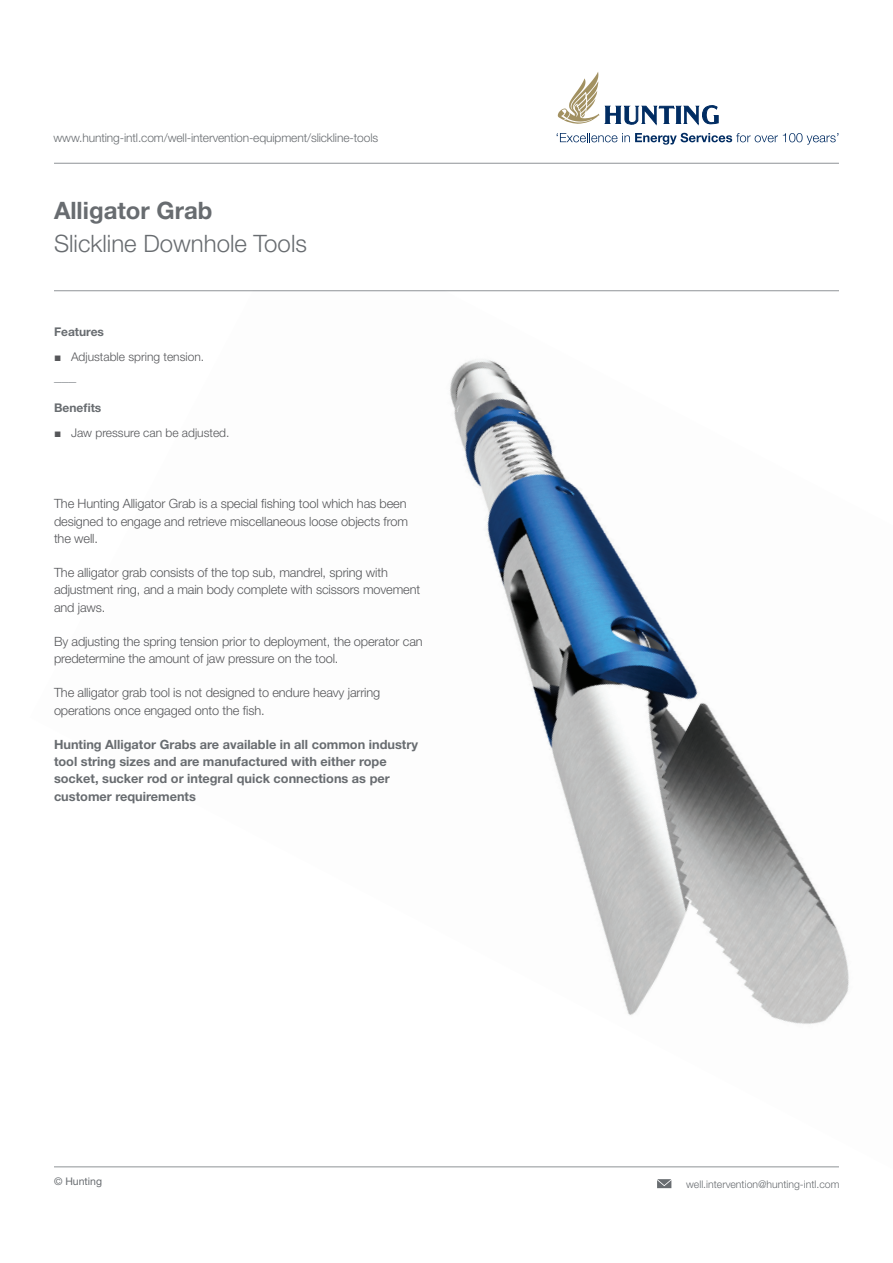
<style>
.page{position:relative;width:893px;height:1263px;background:#fff}
.page>*{position:absolute;margin:0;border:0;box-sizing:border-box;transform-origin:0 0}
.t1{font:300 24px "Helvetica Neue LT Std";color:#686c70}
.t2{font:700 24px "Helvetica Neue LT Std";color:#686c70}
.t3{font:300 15px "Helvetica Neue LT Std";color:#8f9397}
.t4{font:300 12.75px/17.2px "Helvetica Neue LT Std";letter-spacing:-.01em;color:#56575a}
.t5{font:700 12.75px/17.2px "Helvetica Neue LT Std";color:#686c70}
.t6{font:300 12px "Helvetica Neue LT Std";letter-spacing:-.01em;color:#686c70}
.t7{font:300 12px "Helvetica Neue LT Std";color:#56575a}
.t8{font:700 12px "Helvetica Neue LT Std";color:#686c70}
.t9{font:300 10.5px "Helvetica Neue LT Std";color:#686c70}
.t10{font:10.5px "Helvetica Neue LT Std";color:#686c70}
.s1{font-family:"Times New Roman";font-weight:400}
</style>
<div class="page">
<img style="left:54px;top:291px;width:795px;height:877px">
<hr style="left:54px;top:163px;width:785px;height:1px;background:#8f9397">
<svg style="left:558px;top:72px;width:41px;height:52px"></svg>
<svg style="left:605px;top:105px;width:113px;height:20px"></svg>
<svg style="left:557px;top:133px;width:281px;height:12px"></svg>
<hr style="left:54px;top:290px;width:785px;height:1px;background:#8f9397">
<hr style="left:54px;top:1166px;width:785px;height:1px;background:#8f9397">
<svg style="left:657px;top:1179px;width:14px;height:9px"></svg>
<p class="t6" style="left:54px;top:131px;width:326px">www.hunting-intl.com/well-intervention-equipment/slickline-tools</p>
<h1 class="t2" style="left:54px;top:196px;width:160px">Alligator Grab</h1>
<h1 class="t1" style="left:54px;top:229px;width:254px">Slickline Downhole Tools</h1>
<p class="t8" style="left:54px;top:324px;width:52px">Features</p>
<p class="t7" style="left:54px;top:349px;width:152px"><span class="s1">■</span> Adjustable spring tension.</p>
<p class="t3" style="left:54px;top:366px;width:24px">___</p>
<p class="t8" style="left:54px;top:400px;width:49px">Benefits</p>
<p class="t7" style="left:54px;top:425px;width:177px"><span class="s1">■</span> Jaw pressure can be adjusted.</p>
<p class="t4" style="left:54px;top:495px;width:356px;text-align:justify">The Hunting Alligator Grab is a special fishing tool which has been designed to engage and retrieve miscellaneous loose objects from the well.</p>
<p class="t4" style="left:54px;top:564px;width:368px">The alligator grab consists of the top sub, mandrel, spring with adjustment ring, and a main body complete with scissors movement and jaws.</p>
<p class="t4" style="left:54px;top:632px;width:370px">By adjusting the spring tension prior to deployment, the operator can predetermine the amount of jaw pressure on the tool.</p>
<p class="t4" style="left:54px;top:684px;width:328px">The alligator grab tool is not designed to endure heavy jarring operations once engaged onto the fish.</p>
<p class="t5" style="left:54px;top:735px;width:365px">Hunting Alligator Grabs are available in all common industry tool string sizes and are manufactured with either rope socket, sucker rod or integral quick connections as per customer requirements</p>
<p class="t10" style="left:54px;top:1174px;width:50px">© Hunting</p>
<p class="t9" style="left:686px;top:1177px;width:155px">well.intervention@hunting-intl.com</p>
</div>
